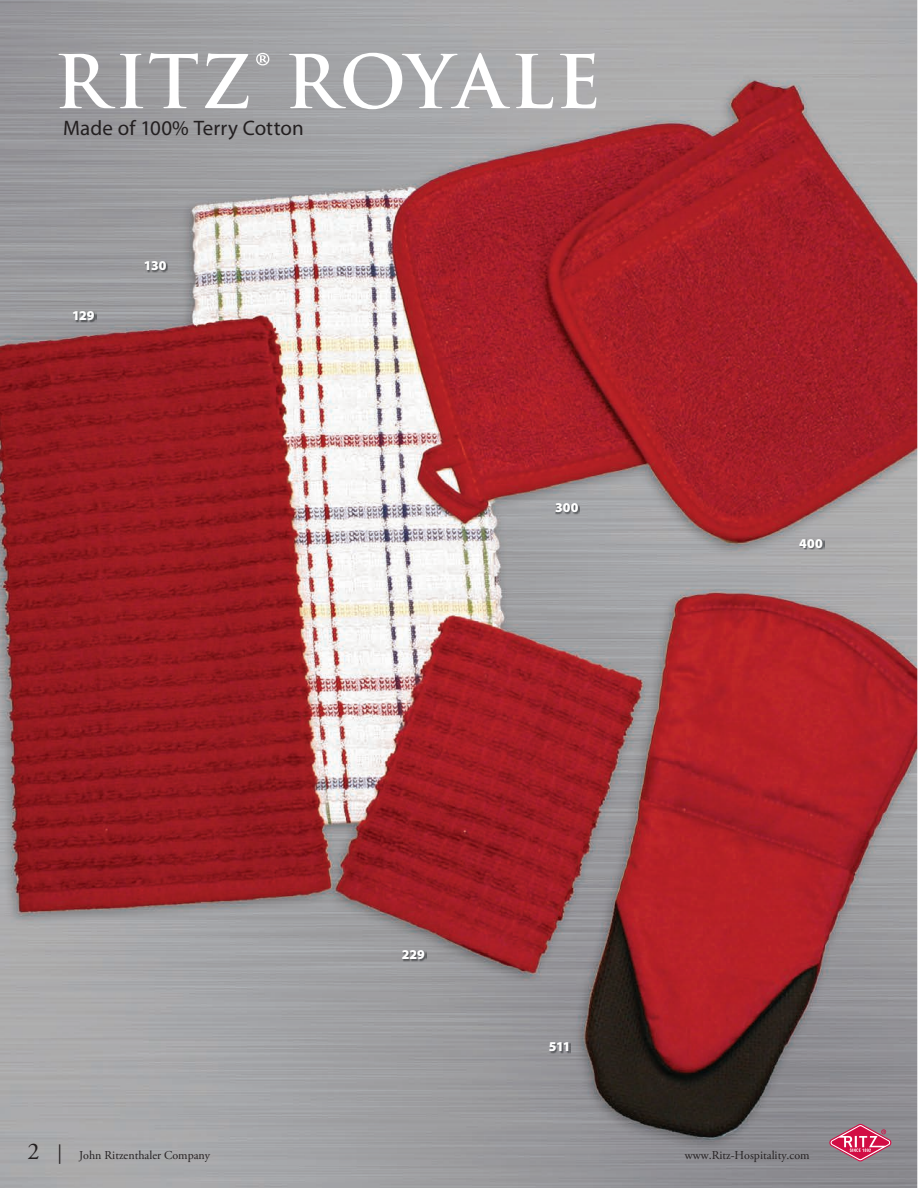
<style>
.page{position:relative;width:918px;height:1188px;background:#fff}
.page>*{position:absolute;margin:0;border:0;box-sizing:border-box;transform-origin:0 0}
.t1{font:700 72px "Trajan Pro";letter-spacing:.02em;color:#fff}
.t2{font:21px "Myriad Pro";letter-spacing:.005em;color:#231f20}
.t3{font:900 13.5px "Myriad Pro";letter-spacing:.005em;color:#fff}
.t4{font:12px "Adobe Garamond Pro";color:#231f20}
.s1{font-size:24px}
.s2{font-size:19.5px}
</style>
<div class="page">
<img style="left:0;top:0;width:917px;height:1188px">
<img style="left:73px;top:311px;width:23px;height:11px">
<img style="left:145px;top:262px;width:23px;height:10px">
<img style="left:555px;top:504px;width:25px;height:10px">
<img style="left:800px;top:539px;width:24px;height:11px">
<img style="left:549px;top:1043px;width:21px;height:10px">
<svg style="left:917px;top:84px;width:1px;height:24px"></svg>
<svg style="left:917px;top:130px;width:1px;height:24px"></svg>
<svg style="left:917px;top:177px;width:1px;height:24px"></svg>
<svg style="left:917px;top:224px;width:1px;height:24px"></svg>
<svg style="left:917px;top:285px;width:1px;height:24px"></svg>
<svg style="left:917px;top:332px;width:1px;height:24px"></svg>
<svg style="left:917px;top:378px;width:1px;height:24px"></svg>
<svg style="left:917px;top:461px;width:1px;height:24px"></svg>
<svg style="left:917px;top:508px;width:1px;height:24px"></svg>
<svg style="left:917px;top:555px;width:1px;height:24px"></svg>
<svg style="left:917px;top:601px;width:1px;height:24px"></svg>
<svg style="left:917px;top:663px;width:1px;height:24px"></svg>
<svg style="left:917px;top:710px;width:1px;height:24px"></svg>
<svg style="left:917px;top:756px;width:1px;height:24px"></svg>
<svg style="left:917px;top:842px;width:1px;height:24px"></svg>
<svg style="left:917px;top:889px;width:1px;height:24px"></svg>
<svg style="left:917px;top:935px;width:1px;height:25px"></svg>
<svg style="left:917px;top:1020px;width:1px;height:24px"></svg>
<svg style="left:917px;top:1066px;width:1px;height:24px"></svg>
<img style="left:402px;top:950px;width:24px;height:11px">
<svg style="left:829px;top:1124px;width:62px;height:37px;background:#bb657f"></svg>
<p class="t1" style="left:54px;top:37px;width:548px">RITZ® ROYALE</p>
<p class="t2" style="left:63px;top:115px;width:242px">Made of 100% Terry Cotton</p>
<p class="t3" style="left:72px;top:308px;width:24px">129</p>
<p class="t3" style="left:144px;top:258px;width:24px">130</p>
<p class="t3" style="left:555px;top:500px;width:25px">300</p>
<p class="t3" style="left:402px;top:947px;width:25px">229</p>
<p class="t3" style="left:549px;top:1039px;width:23px">511</p>
<p class="t3" style="left:799px;top:536px;width:25px">400</p>
<p class="t4" style="left:28px;top:1148px;width:184px"><span class="s1">2</span> <span class="s2">|</span> John Ritzenthaler Company</p>
<p class="t4" style="left:685px;top:1148px;width:126px">www.Ritz-Hospitality.com</p>
</div>
